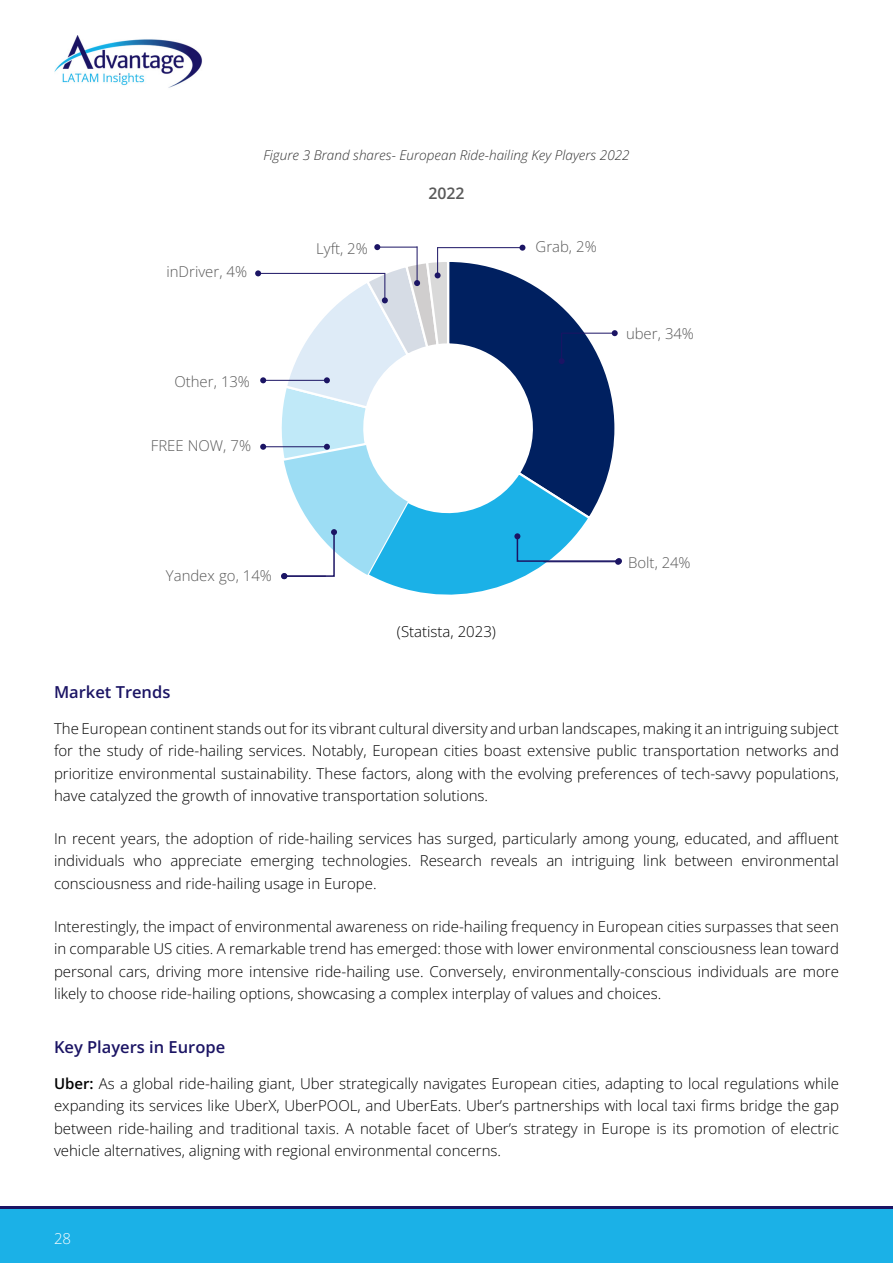
<style>
.page{position:relative;width:893px;height:1263px;background:#fff}
.page>*{position:absolute;margin:0;border:0;box-sizing:border-box;transform-origin:0 0}
.Heading_3{font:600 16.5px "Open Sans";color:#1b1464}
.t1{font:600 15.9px "Open Sans";color:#595959}
.body{font:300 15px/22.5px "Open Sans";color:#000;text-align:justify}
.t2{font:300 15px "Open Sans";color:#595959}
.t3{font:300 15px "Open Sans";color:#fff}
.Table_heading_Italic{font:italic 300 13.5px "Open Sans";color:#333}
.s1{font-weight:600}
</style>
<div class="page">
<div style="left:0;top:1209px;width:893px;height:54px;background:#1bb1e7"></div>
<hr style="left:0;top:1206px;width:893px;height:3px;background:#1b1464">
<img style="left:54px;top:35px;width:148px;height:53px">
<hr style="left:258px;top:273px;width:127px;height:1px;background:#1b1464">
<svg style="left:255px;top:270px;width:6px;height:6px"></svg>
<hr style="left:263px;top:380px;width:64px;height:1px;background:#1b1464">
<svg style="left:260px;top:377px;width:6px;height:6px"></svg>
<hr style="left:263px;top:446px;width:64px;height:1px;background:#1b1464">
<svg style="left:260px;top:444px;width:6px;height:6px"></svg>
<svg style="left:279px;top:244px;width:343px;height:351px"></svg>
<p class="Table_heading_Italic" style="left:263px;top:146px;width:368px">Figure 3 Brand shares- European Ride-hailing Key Players 2022</p>
<p class="t1" style="left:429px;top:182px;width:38px">2022</p>
<p class="t2" style="left:166px;top:261px;width:82px">inDriver, 4%</p>
<p class="t2" style="left:174px;top:371px;width:77px">Other, 13%</p>
<p class="t2" style="left:151px;top:435px;width:102px">FREE NOW, 7%</p>
<p class="t2" style="left:166px;top:566px;width:108px">Yandex go, 14%</p>
<p class="t2" style="left:316px;top:238px;width:53px">Lyft, 2%</p>
<p class="t2" style="left:536px;top:236px;width:63px">Grab, 2%</p>
<p class="t2" style="left:626px;top:323px;width:70px">uber, 34%</p>
<p class="body" style="left:397px;top:620px;width:101px">(Statista, 2023)</p>
<p class="t2" style="left:628px;top:552px;width:64px">Bolt, 24%</p>
<p class="Heading_3" style="left:54px;top:680px;width:118px">Market Trends</p>
<p class="body" style="left:54px;top:716px;width:786px">The European continent stands out for its vibrant cultural diversity and urban landscapes, making it an intriguing subject for the study of ride-hailing services. Notably, European cities boast extensive public transportation networks and prioritize environmental sustainability. These factors, along with the evolving preferences of tech-savvy populations, have catalyzed the growth of innovative transportation solutions.</p>
<p class="body" style="left:54px;top:827px;width:786px">In recent years, the adoption of ride-hailing services has surged, particularly among young, educated, and affluent individuals who appreciate emerging technologies. Research reveals an intriguing link between environmental consciousness and ride-hailing usage in Europe.</p>
<p class="body" style="left:54px;top:914px;width:786px">Interestingly, the impact of environmental awareness on ride-hailing frequency in European cities surpasses that seen in comparable US cities. A remarkable trend has emerged: those with lower environmental consciousness lean toward personal cars, driving more intensive ride-hailing use. Conversely, environmentally-conscious individuals are more likely to choose ride-hailing options, showcasing a complex interplay of values and choices.</p>
<p class="Heading_3" style="left:54px;top:1035px;width:173px">Key Players in Europe</p>
<p class="body" style="left:54px;top:1071px;width:786px"><span class="s1">Uber:</span> As a global ride-hailing giant, Uber strategically navigates European cities, adapting to local regulations while expanding its services like UberX, UberPOOL, and UberEats. Uber’s partnerships with local taxi firms bridge the gap between ride-hailing and traditional taxis. A notable facet of Uber’s strategy in Europe is its promotion of electric vehicle alternatives, aligning with regional environmental concerns.</p>
<p class="t3" style="left:54px;top:1228px;width:19px">28</p>
</div>
